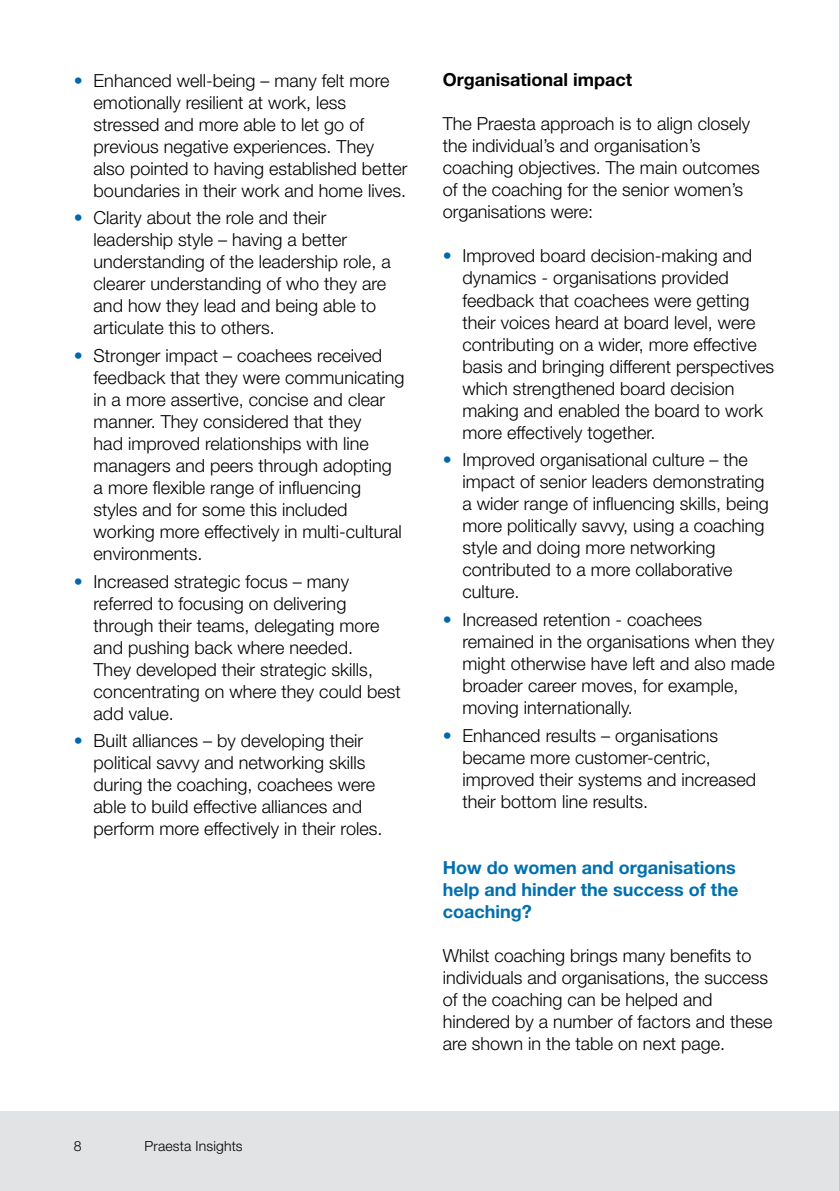
<style>
.page{position:relative;width:840px;height:1191px;background:#fff}
.page>*{position:absolute;margin:0;border:0;box-sizing:border-box;transform-origin:0 0}
.t1{font:300 18px/22px "Helvetica Neue LT Std";color:#000}
.t2{font:700 18px/22px "Helvetica Neue LT Std";color:#0070ad}
.t3{font:700 18px "Helvetica Neue LT Std";color:#000}
.t4{font:300 14px "Helvetica Neue LT Std";letter-spacing:.01em;color:#000}
.s1{color:#0068ac}
</style>
<div class="page">
<div style="left:0;top:1111px;width:839px;height:80px;background:#e2e3e4"></div>
<hr style="left:839px;top:0;width:1px;height:1191px;background:#a7a9ac">
<p class="t1" style="left:94px;top:69px;width:315px;text-indent:-20px"><span class="s1">•</span> Enhanced well-being – many felt more emotionally resilient at work, less stressed and more able to let go of previous negative experiences. They also pointed to having established better boundaries in their work and home lives.</p>
<p class="t1" style="left:94px;top:206px;width:298px;text-indent:-20px"><span class="s1">•</span> Clarity about the role and their leadership style – having a better understanding of the leadership role, a clearer understanding of who they are and how they lead and being able to articulate this to others.</p>
<p class="t1" style="left:94px;top:344px;width:312px;text-indent:-20px"><span class="s1">•</span> Stronger impact – coachees received feedback that they were communicating in a more assertive, concise and clear manner. They considered that they<br>had improved relationships with line managers and peers through adopting a more flexible range of influencing styles and for some this included working more effectively in multi-cultural environments.</p>
<p class="t1" style="left:94px;top:570px;width:308px;text-indent:-20px"><span class="s1">•</span> Increased strategic focus – many referred to focusing on delivering through their teams, delegating more and pushing back where needed.<br>They developed their strategic skills, concentrating on where they could best add value.</p>
<p class="t1" style="left:94px;top:729px;width:290px;text-indent:-20px"><span class="s1">•</span> Built alliances – by developing their political savvy and networking skills during the coaching, coachees were able to build effective alliances and perform more effectively in their roles.</p>
<p class="t4" style="left:74px;top:1137px;width:9px">8</p>
<p class="t4" style="left:144px;top:1137px;width:100px">Praesta Insights</p>
<p class="t3" style="left:442px;top:69px;width:191px">Organisational impact</p>
<p class="t1" style="left:442px;top:113px;width:318px">The Praesta approach is to align closely the individual’s and organisation’s coaching objectives. The main outcomes of the coaching for the senior women’s organisations were:</p>
<p class="t1" style="left:462px;top:245px;width:313px;text-indent:-20px"><span class="s1">•</span> Improved board decision-making and dynamics - organisations provided feedback that coachees were getting their voices heard at board level, were contributing on a wider, more effective basis and bringing different perspectives which strengthened board decision making and enabled the board to work more effectively together.</p>
<p class="t1" style="left:462px;top:448px;width:308px;text-indent:-20px"><span class="s1">•</span> Improved organisational culture – the impact of senior leaders demonstrating a wider range of influencing skills, being more politically savvy, using a coaching style and doing more networking contributed to a more collaborative culture.</p>
<p class="t1" style="left:462px;top:608px;width:314px;text-indent:-20px"><span class="s1">•</span> Increased retention - coachees remained in the organisations when they might otherwise have left and also made broader career moves, for example, moving internationally.</p>
<p class="t1" style="left:462px;top:724px;width:295px;text-indent:-20px"><span class="s1">•</span> Enhanced results – organisations became more customer-centric, improved their systems and increased their bottom line results.</p>
<p class="t2" style="left:442px;top:856px;width:297px">How do women and organisations help and hinder the success of the coaching?</p>
<p class="t1" style="left:442px;top:944px;width:331px">Whilst coaching brings many benefits to individuals and organisations, the success of the coaching can be helped and hindered by a number of factors and these are shown in the table on next page.</p>
</div>
